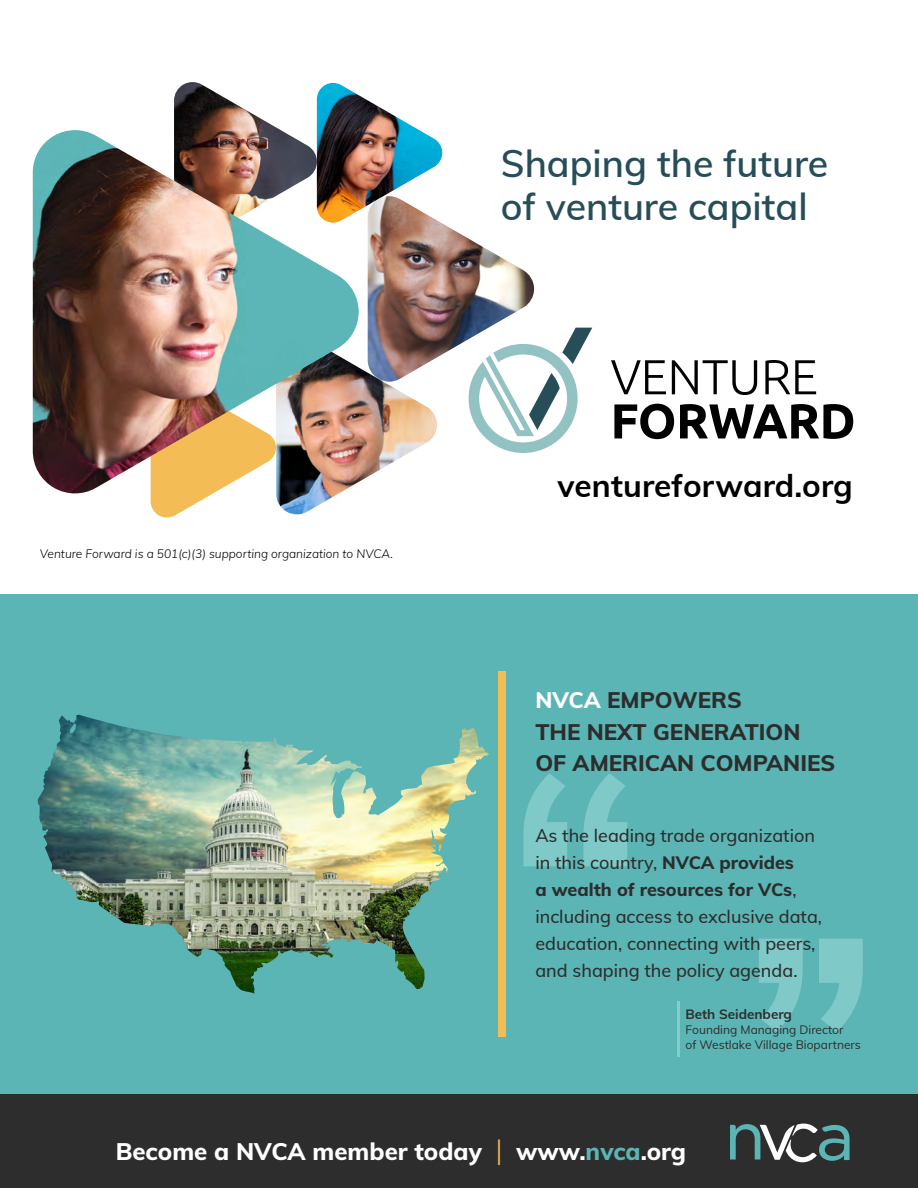
<style>
.page{position:relative;width:918px;height:1188px;background:#fff}
.page>*{position:absolute;margin:0;border:0;box-sizing:border-box;transform-origin:0 0}
.t1{font:600 37.5px/43.5px "Muli";color:#274e58}
.t2{font:700 31.5px "Muli";letter-spacing:.005em;color:#000}
.t3{font:800 24px "Muli";color:#fff}
.t4{font:800 22.5px/31.5px "Muli";color:#2d2d2d}
.t5{font:500 18px/27px "Muli";color:#2d2d2d}
.t6{font:700 13.5px "Muli";color:#2d2d2d}
.t7{font:italic 300 12px "Muli";color:#000}
.t8{font:12px/15px "Muli";color:#2d2d2d}
.s1{color:#fff}
.s2{font-weight:800}
.s3{font-weight:300;font-size:28.5px;color:#f4bc55}
.s4{color:#5cb5b5}
</style>
<div class="page">
<div style="left:0;top:1094px;width:918px;height:94px;background:#2d2d2d"></div>
<div style="left:0;top:594px;width:918px;height:500px;background:#5cb5b5"></div>
<img style="left:38px;top:715px;width:404px;height:279px">
<div style="left:498px;top:672px;width:8px;height:365px;background:#f4bc55"></div>
<hr style="left:678px;top:1002px;width:2px;height:55px;background:#fff">
<svg style="left:523px;top:773px;width:44px;height:93px"></svg>
<svg style="left:583px;top:773px;width:44px;height:93px"></svg>
<svg style="left:819px;top:939px;width:44px;height:93px"></svg>
<svg style="left:759px;top:939px;width:44px;height:93px"></svg>
<svg style="left:730px;top:1124px;width:120px;height:38px"></svg>
<svg style="left:469px;top:328px;width:123px;height:125px"></svg>
<svg style="left:611px;top:360px;width:55px;height:34px"></svg>
<svg style="left:672px;top:360px;width:85px;height:35px"></svg>
<svg style="left:765px;top:360px;width:51px;height:34px"></svg>
<svg style="left:614px;top:404px;width:60px;height:35px"></svg>
<svg style="left:680px;top:404px;width:173px;height:35px"></svg>
<img style="left:174px;top:82px;width:143px;height:48px">
<img style="left:276px;top:335px;width:161px;height:179px">
<svg style="left:151px;top:493px;width:63px;height:25px"></svg>
<img style="left:317px;top:83px;width:125px;height:140px">
<img style="left:368px;top:196px;width:166px;height:186px">
<img style="left:33px;top:130px;width:326px;height:363px">
<h1 class="t1" style="left:501px;top:140px;width:329px">Shaping the future of venture capital</h1>
<p class="t7" style="left:40px;top:545px;width:355px">Venture Forward is a 501(c)(3) supporting organization to NVCA.</p>
<h2 class="t2" style="left:557px;top:463px;width:297px">ventureforward.org</h2>
<p class="t4" style="left:535px;top:683px;width:301px"><span class="s1">NVCA</span> EMPOWERS<br>THE NEXT GENERATION<br>OF AMERICAN COMPANIES</p>
<p class="t5" style="left:535px;top:821px;width:288px">As the leading trade organization in this country, <span class="s2">NVCA provides<br>a wealth of resources for VCs</span>, including access to exclusive data, education, connecting with peers, and shaping the policy agenda.</p>
<p class="t6" style="left:686px;top:1005px;width:108px">Beth Seidenberg</p>
<p class="t8" style="left:686px;top:1022px;width:177px">Founding Managing Director<br>of Westlake Village Biopartners</p>
<h3 class="t3" style="left:116px;top:1134px;width:572px">Become a NVCA member today <span class="s3">|</span> www.<span class="s4">nvca</span>.org</h3>
</div>
